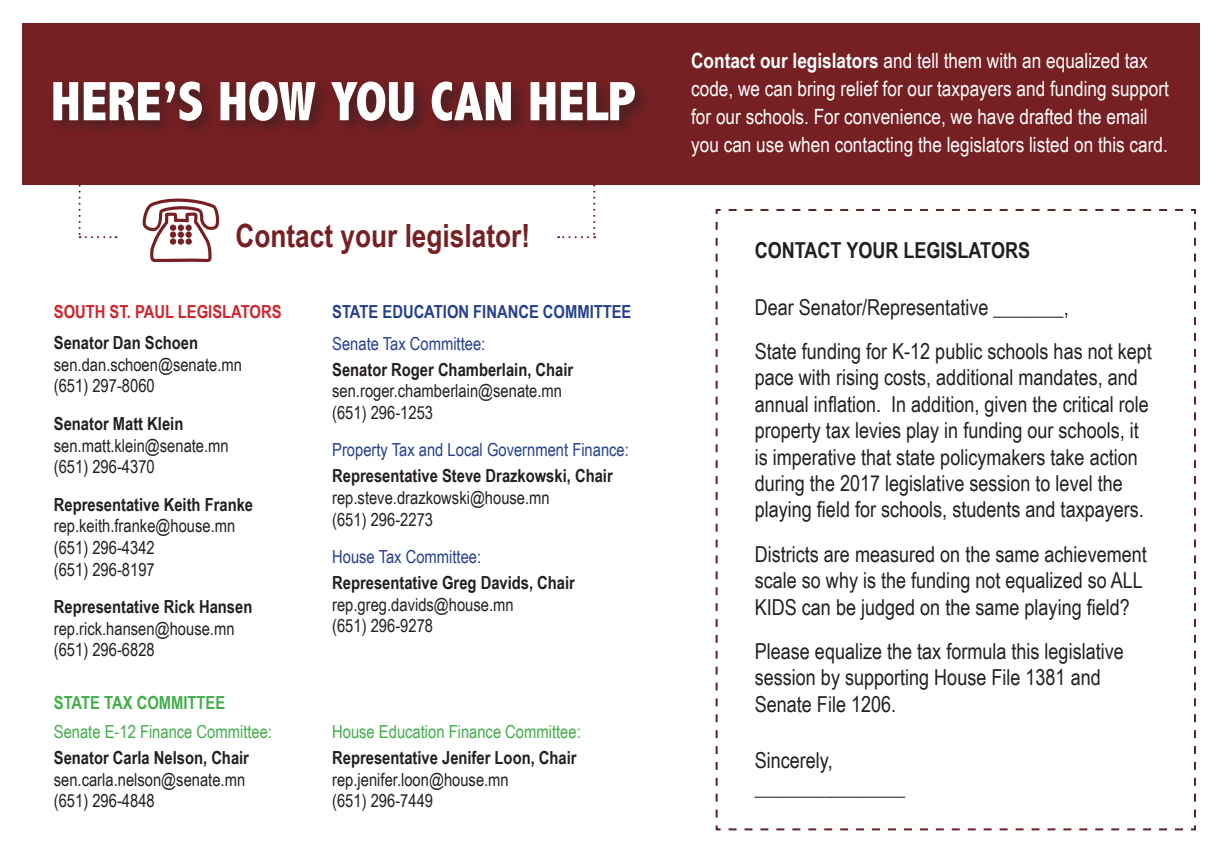
<style>
.page{position:relative;width:1224px;height:864px;background:#fff}
.page>*{position:absolute;margin:0;border:0;box-sizing:border-box;transform-origin:0 0}
.Main_Title{font:800 condensed 56px "Abadi";color:#fff}
.t1{font:700 32px "Arial Narrow";color:#762023}
.t2{font:22px/26.4px "Arial Narrow";color:#231f20}
.t3{font:700 22px "Arial Narrow";color:#231f20}
.t4{font:21px/28px "Arial Narrow";color:#fff}
.t5{font:18px "Arial Narrow";color:#231f20}
.t6{font:700 18px "Arial Narrow";color:#231f20}
.t7{font:18px "Arial Narrow";color:#253f8e}
.t8{font:18px "Arial Narrow";color:#40ae49}
.t9{font:700 18px "Arial Narrow";color:#253f8e}
.t10{font:700 18px "Arial Narrow";color:#d1232a}
.t11{font:700 18px "Arial Narrow";color:#40ae49}
.s1{font-weight:700}
</style>
<div class="page">
<div style="left:23px;top:23px;width:1177px;height:162px;background:#762023"></div>
<svg style="left:142px;top:198px;width:77px;height:64px"></svg>
<svg style="left:715px;top:209px;width:481px;height:622px"></svg>
<svg style="left:79px;top:185px;width:38px;height:53px"></svg>
<svg style="left:558px;top:185px;width:37px;height:53px"></svg>
<div style="left:49px;top:77px;width:603px;height:61px;background:#231f20;opacity:.55"></div>
<p class="Main_Title" style="left:51px;top:69px;width:587px">HERE’S HOW YOU CAN HELP</p>
<p class="t1" style="left:236px;top:212px;width:296px">Contact your legislator!</p>
<p class="t10" style="left:54px;top:298px;width:229px">SOUTH ST. PAUL LEGISLATORS</p>
<p class="t9" style="left:332px;top:298px;width:301px">STATE EDUCATION FINANCE COMMITTEE</p>
<p class="t6" style="left:54px;top:329px;width:146px">Senator Dan Schoen</p>
<p class="t5" style="left:54px;top:351px;width:190px">sen.dan.schoen@senate.mn</p>
<p class="t5" style="left:54px;top:373px;width:102px">(651) 297-8060</p>
<p class="t6" style="left:54px;top:410px;width:131px">Senator Matt Klein</p>
<p class="t5" style="left:54px;top:432px;width:176px">sen.matt.klein@senate.mn</p>
<p class="t5" style="left:54px;top:454px;width:102px">(651) 296-4370</p>
<p class="t6" style="left:54px;top:491px;width:201px">Representative Keith Franke</p>
<p class="t5" style="left:54px;top:513px;width:183px">rep.keith.franke@house.mn</p>
<p class="t5" style="left:54px;top:534px;width:102px">(651) 296-4342</p>
<p class="t5" style="left:54px;top:556px;width:102px">(651) 296-8197</p>
<p class="t6" style="left:54px;top:593px;width:200px">Representative Rick Hansen</p>
<p class="t5" style="left:54px;top:615px;width:182px">rep.rick.hansen@house.mn</p>
<p class="t5" style="left:54px;top:637px;width:102px">(651) 296-6828</p>
<p class="t7" style="left:332px;top:330px;width:155px">Senate Tax Committee:</p>
<p class="t6" style="left:332px;top:356px;width:243px">Senator Roger Chamberlain, Chair</p>
<p class="t5" style="left:332px;top:378px;width:231px">sen.roger.chamberlain@senate.mn</p>
<p class="t5" style="left:332px;top:399px;width:102px">(651) 296-1253</p>
<p class="t7" style="left:332px;top:437px;width:298px">Property Tax and Local Government Finance:</p>
<p class="t6" style="left:332px;top:463px;width:282px">Representative Steve Drazkowski, Chair</p>
<p class="t5" style="left:332px;top:485px;width:219px">rep.steve.drazkowski@house.mn</p>
<p class="t5" style="left:332px;top:506px;width:102px">(651) 296-2273</p>
<p class="t7" style="left:332px;top:544px;width:151px">House Tax Committee:</p>
<p class="t6" style="left:332px;top:569px;width:244px">Representative Greg Davids, Chair</p>
<p class="t5" style="left:332px;top:591px;width:183px">rep.greg.davids@house.mn</p>
<p class="t5" style="left:332px;top:613px;width:102px">(651) 296-9278</p>
<p class="t11" style="left:54px;top:689px;width:173px">STATE TAX COMMITTEE</p>
<p class="t8" style="left:54px;top:719px;width:220px">Senate E-12 Finance Committee:</p>
<p class="t6" style="left:54px;top:744px;width:197px">Senator Carla Nelson, Chair</p>
<p class="t5" style="left:54px;top:766px;width:193px">sen.carla.nelson@senate.mn</p>
<p class="t5" style="left:54px;top:788px;width:102px">(651) 296-4848</p>
<p class="t8" style="left:332px;top:719px;width:250px">House Education Finance Committee:</p>
<p class="t6" style="left:332px;top:744px;width:246px">Representative Jenifer Loon, Chair</p>
<p class="t5" style="left:332px;top:766px;width:178px">rep.jenifer.loon@house.mn</p>
<p class="t5" style="left:332px;top:788px;width:102px">(651) 296-7449</p>
<p class="t4" style="left:691px;top:46px;width:479px"><span class="s1">Contact our legislators</span> and tell them with an equalized tax code, we can bring relief for our taxpayers and funding support for our schools. For convenience, we have drafted the email you can use when contacting the legislators listed on this card.</p>
<p class="t3" style="left:755px;top:234px;width:277px">CONTACT YOUR LEGISLATORS</p>
<p class="t2" style="left:755px;top:293px;width:315px">Dear Senator/Representative _______,</p>
<p class="t2" style="left:755px;top:337px;width:399px">State funding for K-12 public schools has not kept pace with rising costs, additional mandates, and annual inflation. In addition, given the critical role property tax levies play in funding our schools, it is imperative that state policymakers take action during the 2017 legislative session to level the playing field for schools, students and taxpayers.</p>
<p class="t2" style="left:755px;top:540px;width:394px">Districts are measured on the same achievement scale so why is the funding not equalized so ALL<br>KIDS can be judged on the same playing field?</p>
<p class="t2" style="left:755px;top:637px;width:371px">Please equalize the tax formula this legislative session by supporting House File 1381 and<br>Senate File 1206.</p>
<p class="t2" style="left:755px;top:746px;width:79px">Sincerely,</p>
<p class="t2" style="left:755px;top:773px;width:152px">_______________</p>
</div>
